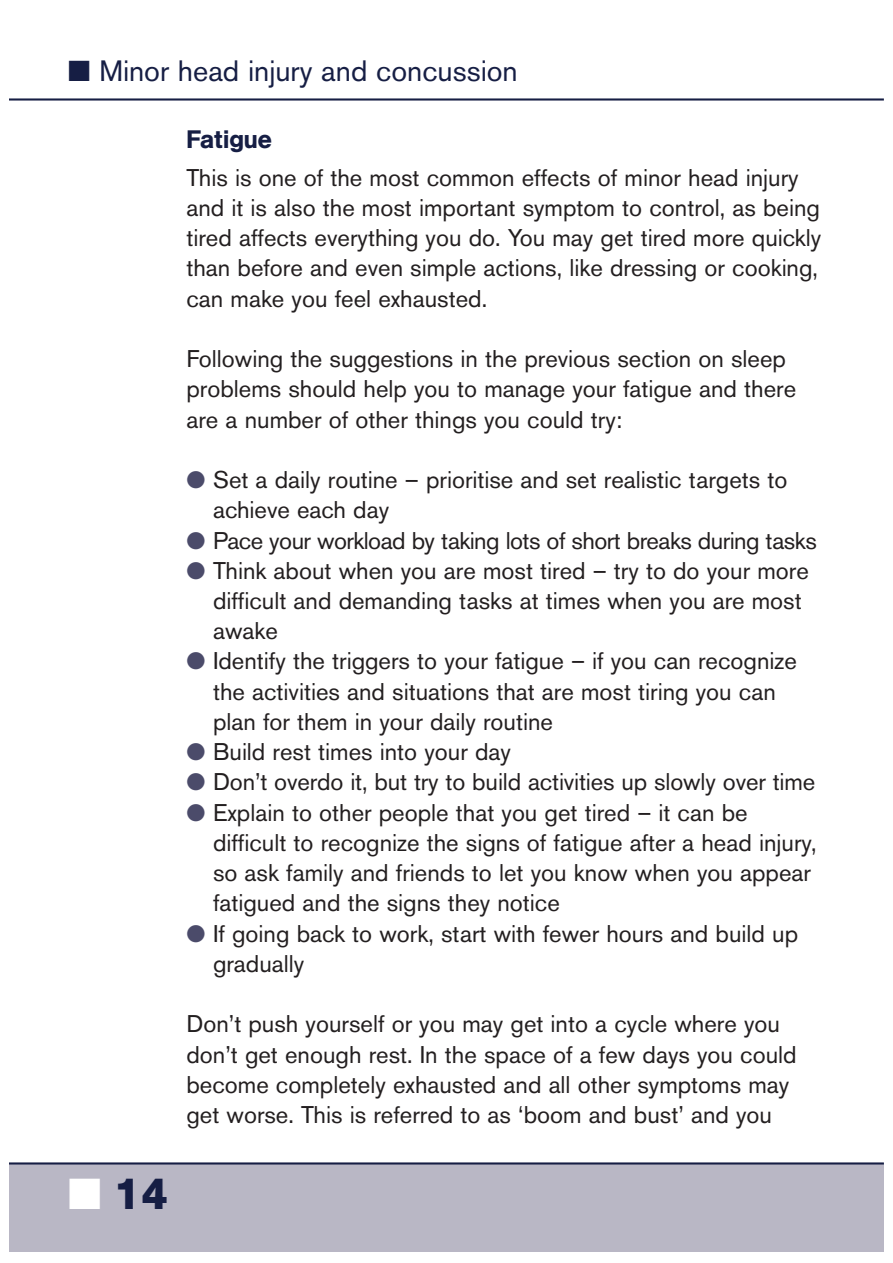
<style>
.page{position:relative;width:893px;height:1263px;background:#fff}
.page>*{position:absolute;margin:0;border:0;box-sizing:border-box;transform-origin:0 0}
.t1{font:700 43.8px "AG Book BQ";color:#161e44}
.t2{font:29.25px "Akzidenz Grotesk BE";color:#161e44}
.t3{font:500 25.05px "AG Book BQ";color:#161e44}
.t4{font:24px/30.3px "Akzidenz Grotesk BE";color:#231f20}
.t5{font:24px "Akzidenz Grotesk BE";letter-spacing:-.025em;color:#231f20}
.s1{color:#fff}
.s2{color:#4b4b6a}
</style>
<div class="page">
<div style="left:9px;top:1163px;width:875px;height:89px;background:#b9b7c5"></div>
<hr style="left:9px;top:98px;width:875px;height:3px;background:#161e44">
<hr style="left:9px;top:1162px;width:875px;height:2px;background:#161e44">
<p class="t2" style="left:68px;top:60px;width:451px">■ Minor head injury and concussion</p>
<h1 class="t1" style="left:68px;top:1178px;width:101px"><span class="s1">■</span> 14</h1>
<p class="t3" style="left:186px;top:130px;width:87px">Fatigue</p>
<p class="t4" style="left:186px;top:165px;width:636px">This is one of the most common effects of minor head injury and it is also the most important symptom to control, as being tired affects everything you do. You may get tired more quickly than before and even simple actions, like dressing or cooking, can make you feel exhausted.</p>
<p class="t4" style="left:186px;top:346px;width:611px">Following the suggestions in the previous section on sleep problems should help you to manage your fatigue and there are a number of other things you could try:</p>
<p class="t4" style="left:213px;top:467px;width:576px;text-indent:-27px"><span class="s2">●</span> Set a daily routine – prioritise and set realistic targets to achieve each day</p>
<p class="t5" style="left:186px;top:531px;width:632px"><span class="s2">●</span> Pace your workload by taking lots of short breaks during tasks</p>
<p class="t4" style="left:213px;top:558px;width:597px;text-indent:-27px"><span class="s2">●</span> Think about when you are most tired – try to do your more difficult and demanding tasks at times when you are most awake</p>
<p class="t4" style="left:213px;top:648px;width:585px;text-indent:-27px"><span class="s2">●</span> Identify the triggers to your fatigue – if you can recognize the activities and situations that are most tiring you can plan for them in your daily routine</p>
<p class="t4" style="left:186px;top:739px;width:326px"><span class="s2">●</span> Build rest times into your day</p>
<p class="t4" style="left:186px;top:769px;width:630px"><span class="s2">●</span> Don’t overdo it, but try to build activities up slowly over time</p>
<p class="t4" style="left:213px;top:800px;width:605px;text-indent:-27px"><span class="s2">●</span> Explain to other people that you get tired – it can be difficult to recognize the signs of fatigue after a head injury, so ask family and friends to let you know when you appear fatigued and the signs they notice</p>
<p class="t4" style="left:213px;top:920px;width:587px;text-indent:-27px"><span class="s2">●</span> If going back to work, start with fewer hours and build up gradually</p>
<p class="t4" style="left:186px;top:1011px;width:612px">Don’t push yourself or you may get into a cycle where you don’t get enough rest. In the space of a few days you could become completely exhausted and all other symptoms may get worse. This is referred to as ‘boom and bust’ and you</p>
</div>
